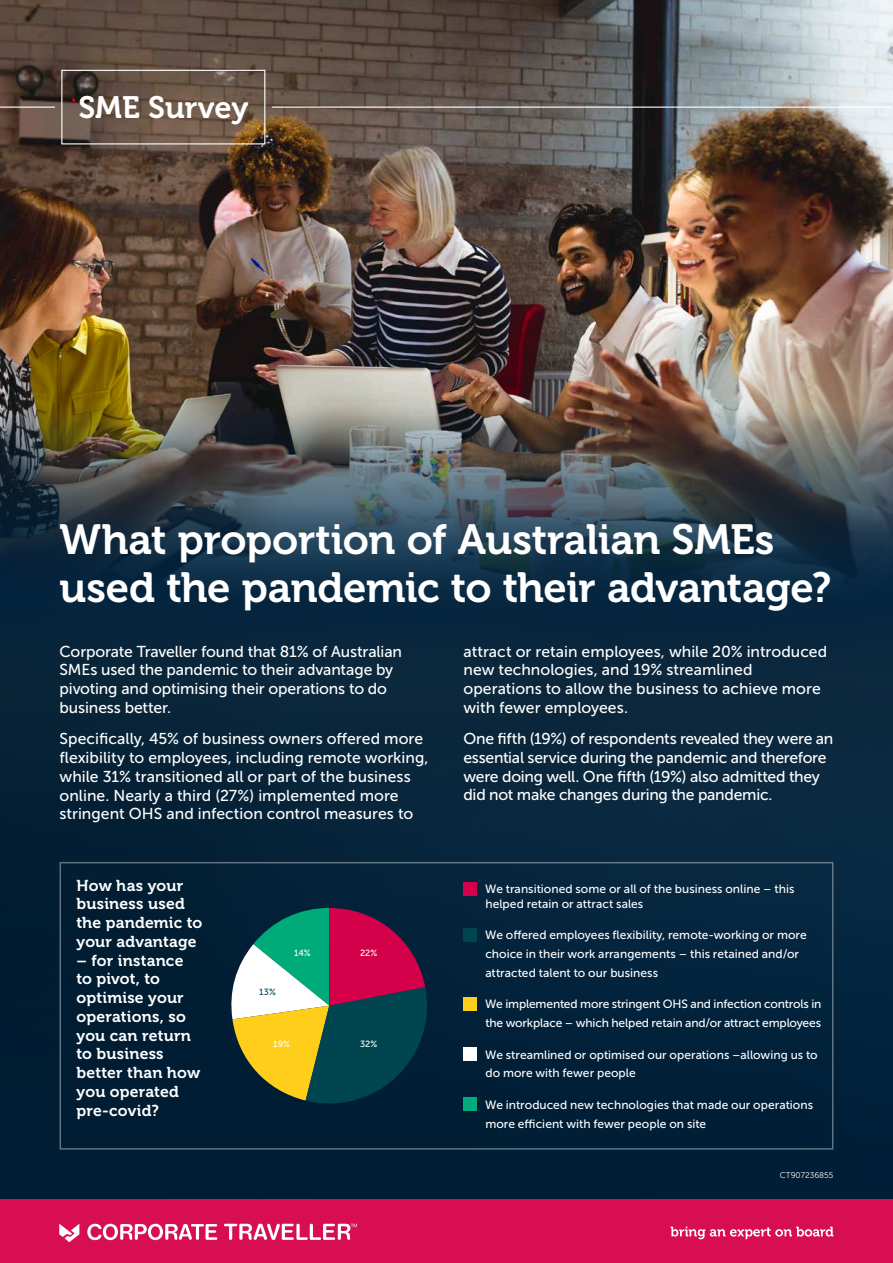
<style>
.page{position:relative;width:893px;height:1263px;background:#fff}
.page>*{position:absolute;margin:0;border:0;box-sizing:border-box;transform-origin:0 0}
.H0_-_Heading_-_Water{font:42px/48px "Museo 700";letter-spacing:-.01em;color:#fff}
.t1{font:30.9px "Museo 700";color:#fff}
.Intro_Text_-_White{font:15.75px/18.8px "Museo Sans 500";letter-spacing:-.005em;color:#fff}
.H2_-_Subheading_-_Wh{font:15.75px/18.8px "Museo 700";letter-spacing:.01em;color:#fff}
.Intro_Text_-_White-2{font:12px/18.8px "Museo Sans 500";color:#fff}
.Intro_Text_-_White-3{font:9px "Museo Sans 500";letter-spacing:.005em;color:#fff}
.Intro_Text_-_White-4{font:9px "Museo Sans 500";color:#00454f}
.t2{font:8.25px "Museo Sans 300";color:#fff}
</style>
<div class="page">
<img style="left:0;top:0;width:893px;height:315px">
<img style="left:0;top:315px;width:893px;height:884px">
<div style="left:0;top:1199px;width:893px;height:64px;background:#d70f52"></div>
<svg style="left:87px;top:1224px;width:130px;height:16px"></svg>
<svg style="left:224px;top:1224px;width:133px;height:16px"></svg>
<svg style="left:59px;top:1224px;width:20px;height:18px"></svg>
<svg style="left:671px;top:1226px;width:162px;height:13px"></svg>
<hr style="left:272px;top:107px;width:620px;height:1px;background:#fff">
<hr style="left:0;top:107px;width:55px;height:1px;background:#fff">
<div style="left:61px;top:70px;width:204px;height:74px;border:1px solid #fff"></div>
<div style="left:463px;top:882px;width:14px;height:13px;background:#d40049"></div>
<div style="left:463px;top:928px;width:14px;height:14px;background:#00454f"></div>
<div style="left:463px;top:997px;width:14px;height:14px;background:#ffce1a"></div>
<div style="left:463px;top:1047px;width:14px;height:14px;background:#fff"></div>
<div style="left:463px;top:1098px;width:14px;height:13px;background:#00ab7a"></div>
<svg style="left:229px;top:908px;width:206px;height:196px;background:#5f5f55"></svg>
<h2 class="t1" style="left:78px;top:91px;width:172px">SME Survey</h2>
<p class="H0_-_Heading_-_Water" style="left:60px;top:516px;width:773px">What proportion of Australian SMEs used the pandemic to their advantage?</p>
<p class="Intro_Text_-_White" style="left:60px;top:642px;width:344px">Corporate Traveller found that 81% of Australian SMEs used the pandemic to their advantage by pivoting and optimising their operations to do business better.</p>
<p class="Intro_Text_-_White" style="left:60px;top:729px;width:370px">Specifically, 45% of business owners offered more flexibility to employees, including remote working, while 31% transitioned all or part of the business online. Nearly a third (27%) implemented more stringent OHS and infection control measures to</p>
<p class="Intro_Text_-_White" style="left:463px;top:642px;width:365px">attract or retain employees, while 20% introduced new technologies, and 19% streamlined operations to allow the business to achieve more with fewer employees.</p>
<p class="Intro_Text_-_White" style="left:463px;top:729px;width:371px">One fifth (19%) of respondents revealed they were an essential service during the pandemic and therefore were doing well. One fifth (19%) also admitted they did not make changes during the pandemic.</p>
<p class="H2_-_Subheading_-_Wh" style="left:77px;top:876px;width:127px">How has your business used the pandemic to your advantage</p>
<p class="H2_-_Subheading_-_Wh" style="left:77px;top:951px;width:125px">– for instance to pivot, to optimise your operations, so you can return to business better than how you operated pre-covid?</p>
<p class="Intro_Text_-_White-4" style="left:259px;top:987px;width:18px">13%</p>
<p class="Intro_Text_-_White-3" style="left:294px;top:948px;width:18px">14%</p>
<p class="Intro_Text_-_White-3" style="left:360px;top:948px;width:19px">22%</p>
<p class="Intro_Text_-_White-3" style="left:273px;top:1039px;width:18px">19%</p>
<p class="Intro_Text_-_White-3" style="left:360px;top:1039px;width:19px">32%</p>
<p class="Intro_Text_-_White-2" style="left:485px;top:881px;width:311px;line-height:15px">We transitioned some or all of the business online – this helped retain or attract sales</p>
<p class="Intro_Text_-_White-2" style="left:485px;top:926px;width:323px">We offered employees flexibility, remote-working or more choice in their work arrangements – this retained and/or attracted talent to our business</p>
<p class="Intro_Text_-_White-2" style="left:485px;top:995px;width:338px">We implemented more stringent OHS and infection controls in the workplace – which helped retain and/or attract employees</p>
<p class="Intro_Text_-_White-2" style="left:485px;top:1045px;width:334px">We streamlined or optimised our operations –allowing us to do more with fewer people</p>
<p class="Intro_Text_-_White-2" style="left:485px;top:1095px;width:329px">We introduced new technologies that made our operations more efficient with fewer people on site</p>
<p class="t2" style="left:780px;top:1171px;width:55px">CT907236855</p>
</div>
